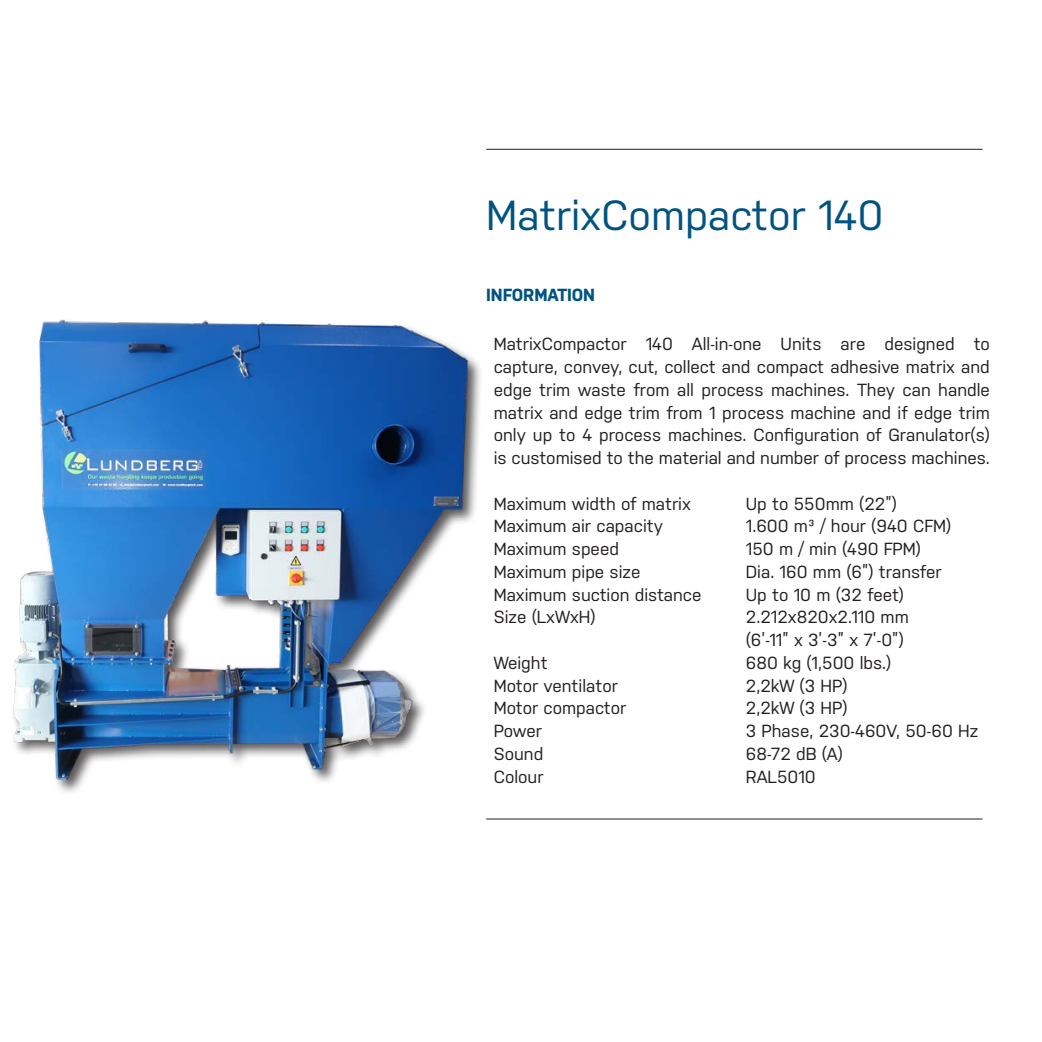
<style>
.page{position:relative;width:1042px;height:1042px;background:#fff}
.page>*{position:absolute;margin:0;border:0;box-sizing:border-box;transform-origin:0 0}
.H1_sort{font:42px "Nudista";color:#005381}
.Brødtekst{font:17.5px/22.8px "Nudista";color:#231f20;text-align:justify}
.H2_Blaa{font:700 17.5px "Nudista";letter-spacing:-.005em;color:#005381}
</style>
<div class="page">
<hr style="left:486px;top:149px;width:496px;height:1px;background:#231f20">
<hr style="left:486px;top:818px;width:496px;height:1px;background:#231f20">
<img style="left:13px;top:319px;width:467px;height:472px">
<p class="H1_sort" style="left:486px;top:184px;width:399px">MatrixCompactor 140</p>
<p class="H2_Blaa" style="left:486px;top:282px;width:110px">INFORMATION</p>
<p class="Brødtekst" style="left:494px;top:331px;width:498px">MatrixCompactor 140 All-in-one Units are designed to capture, convey, cut, collect and compact adhesive matrix and edge trim waste from all process machines. They can handle matrix and edge trim from 1 process machine and if edge trim only up to 4 process machines. Configuration of Granulator(s) is customised to the material and number of process machines.</p>
<p class="Brødtekst" style="left:494px;top:491px;width:199px">Maximum width of matrix</p>
<p class="Brødtekst" style="left:746px;top:491px;width:153px">Up to 550mm (22”)</p>
<p class="Brødtekst" style="left:494px;top:513px;width:171px">Maximum air capacity</p>
<p class="Brødtekst" style="left:746px;top:513px;width:207px">1.600 m³ / hour (940 CFM)</p>
<p class="Brødtekst" style="left:494px;top:536px;width:127px">Maximum speed</p>
<p class="Brødtekst" style="left:746px;top:536px;width:177px">150 m / min (490 FPM)</p>
<p class="Brødtekst" style="left:494px;top:559px;width:148px">Maximum pipe size</p>
<p class="Brødtekst" style="left:746px;top:559px;width:198px">Dia. 160 mm (6”) transfer</p>
<p class="Brødtekst" style="left:494px;top:582px;width:209px">Maximum suction distance</p>
<p class="Brødtekst" style="left:746px;top:582px;width:160px">Up to 10 m (32 feet)</p>
<p class="Brødtekst" style="left:494px;top:604px;width:103px">Size (LxWxH)</p>
<p class="Brødtekst" style="left:746px;top:604px;width:165px">2.212x820x2.110 mm</p>
<p class="Brødtekst" style="left:746px;top:627px;width:159px">(6’-11” x 3’-3” x 7’-0”)</p>
<p class="Brødtekst" style="left:494px;top:650px;width:55px">Weight</p>
<p class="Brødtekst" style="left:746px;top:650px;width:147px">680 kg (1,500 lbs.)</p>
<p class="Brødtekst" style="left:494px;top:673px;width:126px">Motor ventilator</p>
<p class="Brødtekst" style="left:746px;top:673px;width:103px">2,2kW (3 HP)</p>
<p class="Brødtekst" style="left:494px;top:695px;width:134px">Motor compactor</p>
<p class="Brødtekst" style="left:746px;top:695px;width:103px">2,2kW (3 HP)</p>
<p class="Brødtekst" style="left:494px;top:718px;width:50px">Power</p>
<p class="Brødtekst" style="left:746px;top:718px;width:234px">3 Phase, 230-460V, 50-60 Hz</p>
<p class="Brødtekst" style="left:494px;top:741px;width:51px">Sound</p>
<p class="Brødtekst" style="left:746px;top:741px;width:99px">68-72 dB (A)</p>
<p class="Brødtekst" style="left:494px;top:764px;width:51px">Colour</p>
<p class="Brødtekst" style="left:746px;top:764px;width:72px">RAL5010</p>
</div>
